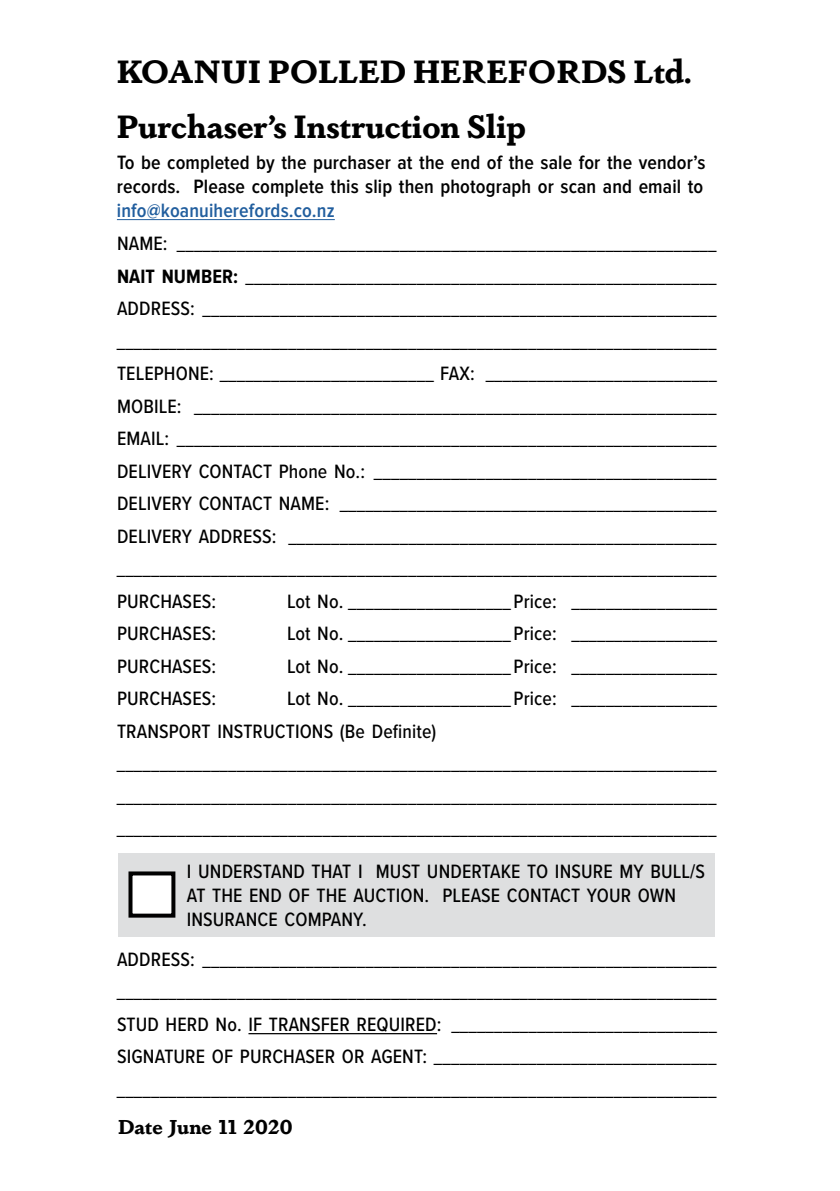
<style>
.page{position:relative;width:840px;height:1191px;background:#fff}
.page>*{position:absolute;margin:0;border:0;box-sizing:border-box;transform-origin:0 0}
.t1{font:700 32px/55.4px "Dapifer";color:#000}
.t2{font:500 20px/32.4px "Proxima Nova Cond";letter-spacing:.005em;color:#000;text-align:justify}
.t3{font:600 20px/24px "Proxima Nova Cond";letter-spacing:.005em;color:#000}
.t4{font:600 20px "Proxima Nova Cond";letter-spacing:.005em;color:#215e9e}
.t5{font:700 20px "Dapifer";letter-spacing:.005em;color:#000}
.s1{font-weight:700}
</style>
<div class="page">
<hr style="left:248px;top:1033px;width:189px;height:1px;background:#000">
<hr style="left:117px;top:219px;width:217px;height:1px;background:#215e9e">
<div style="left:118px;top:852px;width:596px;height:84px;background:#dedfe0"></div>
<div style="left:130px;top:873px;width:43px;height:42px;background:#fff"></div>
<div style="left:128px;top:871px;width:47px;height:46px;border:4px solid #000"></div>
<h1 class="t1" style="left:117px;top:42px;width:576px">KOANUI POLLED HEREFORDS Ltd.<br>Purchaser’s Instruction Slip</h1>
<p class="t3" style="left:117px;top:151px;width:589px">To be completed by the purchaser at the end of the sale for the vendor’s records. Please complete this slip then photograph or scan and email to</p>
<p class="t4" style="left:117px;top:199px;width:219px">info@koanuiherefords.co.nz</p>
<p class="t2" style="left:117px;top:227px;width:601px">NAME: _______________________________________________________________ <span class="s1">NAIT NUMBER:</span> _______________________________________________________ ADDRESS: ____________________________________________________________ ______________________________________________________________________ TELEPHONE: _________________________ FAX: ___________________________ MOBILE: _____________________________________________________________ EMAIL: _______________________________________________________________ DELIVERY CONTACT Phone No.: ________________________________________ DELIVERY CONTACT NAME: ____________________________________________ DELIVERY ADDRESS: __________________________________________________ ______________________________________________________________________ PURCHASES:</p>
<p class="t2" style="left:287px;top:584px;width:431px">Lot No. ___________________ Price: _________________</p>
<p class="t2" style="left:117px;top:617px;width:101px">PURCHASES:</p>
<p class="t2" style="left:287px;top:617px;width:431px">Lot No. ___________________ Price: _________________</p>
<p class="t2" style="left:117px;top:649px;width:101px">PURCHASES:</p>
<p class="t2" style="left:287px;top:649px;width:431px">Lot No. ___________________ Price: _________________</p>
<p class="t2" style="left:117px;top:682px;width:101px">PURCHASES:</p>
<p class="t2" style="left:117px;top:682px;width:601px;text-align:left;text-indent:170px">Lot No. ___________________ Price: _________________ TRANSPORT INSTRUCTIONS (Be Definite) ______________________________________________________________________ ______________________________________________________________________ ______________________________________________________________________</p>
<p class="t2" style="left:187px;top:859px;width:519px;line-height:24px;text-align:left">I UNDERSTAND THAT I MUST UNDERTAKE TO INSURE MY BULL/S<br>AT THE END OF THE AUCTION. PLEASE CONTACT YOUR OWN<br>INSURANCE COMPANY.</p>
<p class="t2" style="left:117px;top:942px;width:601px">ADDRESS: ____________________________________________________________ ______________________________________________________________________ STUD HERD No. IF TRANSFER REQUIRED: _______________________________ SIGNATURE OF PURCHASER OR AGENT: _________________________________ ______________________________________________________________________</p>
<p class="t5" style="left:118px;top:1112px;width:176px">Date June 11 2020</p>
</div>
